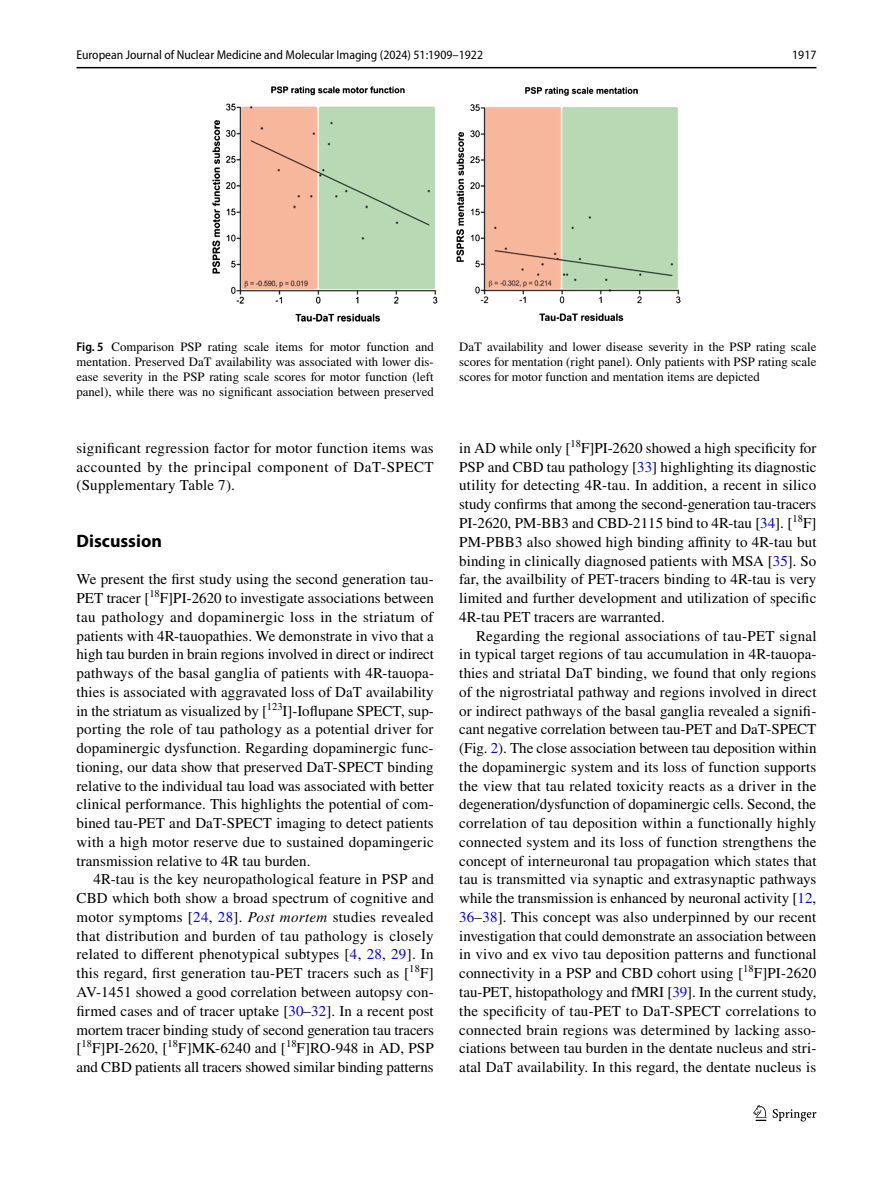
<style>
.page{position:relative;width:893px;height:1187px;background:#fff}
.page>*{position:absolute;margin:0;border:0;box-sizing:border-box;transform-origin:0 0}
.t1{font:700 18px "Myriad Pro";color:#000}
.t2{font:15px/18.8px "STIX";letter-spacing:.005em;color:#000;text-align:justify}
.t3{font:12.75px/15px "STIX";color:#000;text-align:justify}
.t4{font:semi-condensed 12.75px "Myriad Pro";color:#000}
.s1{font-family:"Myriad Pro";font-weight:600;font-stretch:semi-condensed}
.s2{color:#00f}
.s3{font-style:italic}
</style>
<div class="page">
<hr style="left:77px;top:67px;width:739px;height:1px;background:#000">
<svg style="left:753px;top:1105px;width:13px;height:15px"></svg>
<svg style="left:773px;top:1109px;width:43px;height:12px"></svg>
<img style="left:213px;top:87px;width:467px;height:234px">
<p class="t4" style="left:77px;top:48px;width:408px">European Journal of Nuclear Medicine and Molecular Imaging (2024) 51:1909–1922</p>
<p class="t4" style="left:792px;top:48px;width:26px">1917</p>
<p class="t3" style="left:77px;top:340px;width:359px"><span class="s1">Fig. 5</span> Comparison PSP rating scale items for motor function and mentation. Preserved DaT availability was associated with lower dis&shy;ease severity in the PSP rating scale scores for motor function (left panel), while there was no significant association between preserved</p>
<p class="t3" style="left:459px;top:340px;width:359px">DaT availability and lower disease severity in the PSP rating scale scores for mentation (right panel). Only patients with PSP rating scale scores for motor function and mentation items are depicted</p>
<p class="t2" style="left:77px;top:439px;width:359px">significant regression factor for motor function items was accounted by the principal component of DaT-SPECT (Supplementary Table 7).</p>
<p class="t1" style="left:77px;top:529px;width:87px">Discussion</p>
<p class="t2" style="left:77px;top:571px;width:359px">We present the first study using the second generation tau-PET tracer [<sup>18</sup>F]PI-2620 to investigate associations between tau pathology and dopaminergic loss in the striatum of patients with 4R-tauopathies. We demonstrate in vivo that a high tau burden in brain regions involved in direct or indirect pathways of the basal ganglia of patients with 4R-tauopa&shy;thies is associated with aggravated loss of DaT availability in the striatum as visualized by [<sup>123</sup>I]-Ioflupane SPECT, sup&shy;porting the role of tau pathology as a potential driver for dopaminergic dysfunction. Regarding dopaminergic func&shy;tioning, our data show that preserved DaT-SPECT binding relative to the individual tau load was associated with better clinical performance. This highlights the potential of com&shy;bined tau-PET and DaT-SPECT imaging to detect patients with a high motor reserve due to sustained dopamingeric transmission relative to 4R tau burden.</p>
<p class="t2" style="left:77px;top:871px;width:359px;text-indent:17px">4R-tau is the key neuropathological feature in PSP and CBD which both show a broad spectrum of cognitive and motor symptoms [<span class="s2">24</span>, <span class="s2">28</span>]. <span class="s3">Post mortem</span> studies revealed that distribution and burden of tau pathology is closely related to different phenotypical subtypes [<span class="s2">4</span>, <span class="s2">28</span>, <span class="s2">29</span>]. In this regard, first generation tau-PET tracers such as [<sup>18</sup>F] AV-1451 showed a good correlation between autopsy con&shy;firmed cases and of tracer uptake [<span class="s2">30</span>–<span class="s2">32</span>]. In a recent post mortem tracer binding study of second generation tau tracers [<sup>18</sup>F]PI-2620, [<sup>18</sup>F]MK-6240 and [<sup>18</sup>F]RO-948 in AD, PSP and CBD patients all tracers showed similar binding patterns</p>
<p class="t2" style="left:459px;top:439px;width:359px">in AD while only [<sup>18</sup>F]PI-2620 showed a high specificity for PSP and CBD tau pathology [<span class="s2">33</span>] highlighting its diagnostic utility for detecting 4R-tau. In addition, a recent in silico study confirms that among the second-generation tau-tracers PI-2620, PM-BB3 and CBD-2115 bind to 4R-tau [<span class="s2">34</span>]. [<sup>18</sup>F] PM-PBB3 also showed high binding affinity to 4R-tau but binding in clinically diagnosed patients with MSA [<span class="s2">35</span>]. So far, the availbility of PET-tracers binding to 4R-tau is very limited and further development and utilization of specific 4R-tau PET tracers are warranted.</p>
<p class="t2" style="left:459px;top:627px;width:359px;text-indent:17px">Regarding the regional associations of tau-PET signal in typical target regions of tau accumulation in 4R-tauopa&shy;thies and striatal DaT binding, we found that only regions of the nigrostriatal pathway and regions involved in direct or indirect pathways of the basal ganglia revealed a signifi&shy;cant negative correlation between tau-PET and DaT-SPECT (Fig. <span class="s2">2</span>). The close association between tau deposition within the dopaminergic system and its loss of function supports the view that tau related toxicity reacts as a driver in the degeneration/dysfunction of dopaminergic cells. Second, the correlation of tau deposition within a functionally highly connected system and its loss of function strengthens the concept of interneuronal tau propagation which states that tau is transmitted via synaptic and extrasynaptic pathways while the transmission is enhanced by neuronal activity [<span class="s2">12</span>, <span class="s2">36</span>–<span class="s2">38</span>]. This concept was also underpinned by our recent investigation that could demonstrate an association between in vivo and ex vivo tau deposition patterns and functional connectivity in a PSP and CBD cohort using [<sup>18</sup>F]PI-2620 tau-PET, histopathology and fMRI [<span class="s2">39</span>]. In the current study, the specificity of tau-PET to DaT-SPECT correlations to connected brain regions was determined by lacking asso&shy;ciations between tau burden in the dentate nucleus and stri&shy;atal DaT availability. In this regard, the dentate nucleus is</p>
</div>
